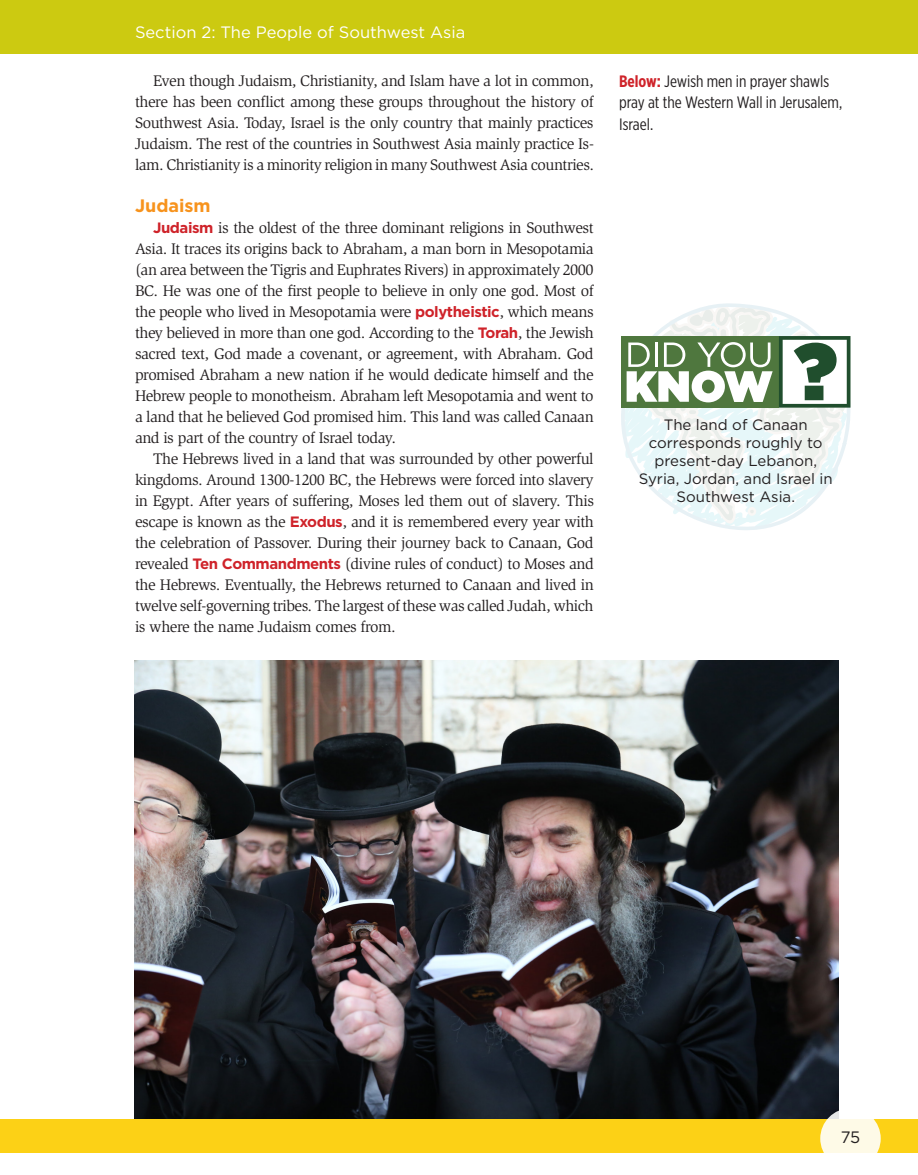
<style>
.page{position:relative;width:918px;height:1175px;background:#fff}
.page>*{position:absolute;margin:0;border:0;box-sizing:border-box;transform-origin:0 0}
.WS_-__C__Sub-subtitl{font:700 18px "Gotham";color:#f7931d}
.WS_-_Caption_txt{font:16.5px/21px "Gotham X Narrow";color:#231f20}
.PAGE_HEADER__right_s{font:16.5px "Gotham";color:#fff}
.t1{font:16.5px "Gotham";color:#231f20}
.WS_-_body_copy_JUSTI{font:15.75px/21px "Slimbach Std";letter-spacing:-.03em;color:#231f20;text-align:justify}
.WS_-_Did_You_Know{font:15px/18px "Gotham";color:#231f20;text-align:center}
.s1{font-family:"Gotham";font-weight:700;font-size:15px;color:#cf232a}
.s2{font-weight:700;color:#cf232a}
</style>
<div class="page">
<img style="left:135px;top:660px;width:703px;height:459px">
<svg style="left:621px;top:336px;width:230px;height:194px"></svg>
<div style="left:621px;top:336px;width:158px;height:71px;background:#4f773e"></div>
<svg style="left:627px;top:303px;width:223px;height:220px"></svg>
<div style="left:0;top:1119px;width:918px;height:33px;background:#fcd116"></div>
<div style="left:0;top:0;width:918px;height:54px;background:#ccca11"></div>
<svg style="left:820px;top:1108px;width:61px;height:60px;fill:#fefae7"></svg>
<p class="PAGE_HEADER__right_s" style="left:135px;top:22px;width:332px">Section 2: The People of Southwest Asia</p>
<p class="WS_-_body_copy_JUSTI" style="left:135px;top:70px;width:461px;text-indent:18px">Even though Judaism, Christianity, and Islam have a lot in common, there has been conflict among these groups throughout the history of Southwest Asia. Today, Israel is the only country that mainly practices Judaism. The rest of the countries in Southwest Asia mainly practice Is&shy;lam. Christianity is a minority religion in many Southwest Asia countries.</p>
<p class="WS_-__C__Sub-subtitl" style="left:135px;top:194px;width:77px">Judaism</p>
<p class="WS_-_body_copy_JUSTI" style="left:135px;top:218px;width:460px;text-indent:18px"><span class="s1">Judaism</span> is the oldest of the three dominant religions in Southwest Asia. It traces its origins back to Abraham, a man born in Mesopotamia (an area between the Tigris and Euphrates Rivers) in approximately 2000<br>BC. He was one of the first people to believe in only one god. Most of the people who lived in Mesopotamia were <span class="s1">polytheistic</span>, which means they believed in more than one god. According to the <span class="s1">Torah</span>, the Jewish sacred text, God made a covenant, or agreement, with Abraham. God promised Abraham a new nation if he would dedicate himself and the Hebrew people to monotheism. Abraham left Mesopotamia and went to a land that he believed God promised him. This land was called Canaan and is part of the country of Israel today.</p>
<p class="WS_-_body_copy_JUSTI" style="left:135px;top:449px;width:461px;text-indent:18px">The Hebrews lived in a land that was surrounded by other powerful kingdoms. Around 1300-1200 BC, the Hebrews were forced into slavery in Egypt. After years of suffering, Moses led them out of slavery. This escape is known as the <span class="s1">Exodus</span>, and it is remembered every year with the celebration of Passover. During their journey back to Canaan, God revealed <span class="s1">Ten Commandments</span> (divine rules of conduct) to Moses and the Hebrews. Eventually, the Hebrews returned to Canaan and lived in twelve self-governing tribes. The largest of these was called Judah, which is where the name Judaism comes from.</p>
<p class="WS_-_Caption_txt" style="left:619px;top:71px;width:225px"><span class="s2">Below:</span> Jewish men in prayer shawls pray at the Western Wall in Jerusalem,<br>Israel.</p>
<p class="WS_-_Did_You_Know" style="left:639px;top:415px;width:196px">The land of Canaan corresponds roughly to present-day Lebanon,<br>Syria, Jordan, and Israel in<br>Southwest Asia.</p>
<p class="t1" style="left:841px;top:1126px;width:21px">75</p>
</div>
